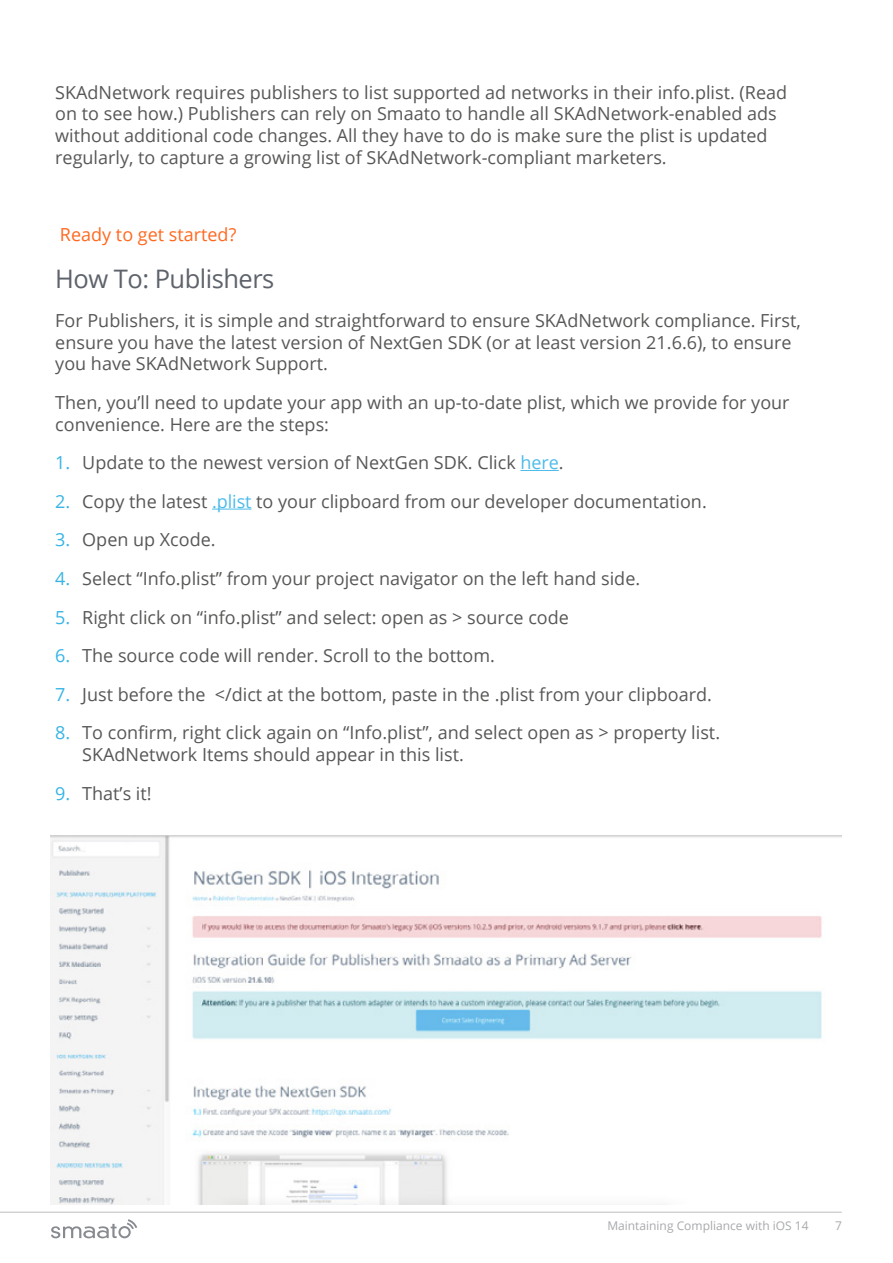
<style>
.page{position:relative;width:893px;height:1263px;background:#fff}
.page>*{position:absolute;margin:0;border:0;box-sizing:border-box;transform-origin:0 0}
.t1{font:25.5px "Open Sans";letter-spacing:-.02em;color:#5e636b}
.t2{font:18px/21.6px "Open Sans";color:#575756}
.t3{font:18px "Open Sans";color:#ff681e}
.t4{font:12px "Open Sans";color:#a7a9ac}
.s1{color:#37b4e5}
.s2{color:#4bbbeb}
</style>
<div class="page">
<hr style="left:0;top:1212px;width:842px;height:1px;background:#bcbec0">
<img style="left:51px;top:836px;width:791px;height:368px">
<hr style="left:520px;top:470px;width:39px;height:1px;background:#4bbbeb">
<hr style="left:212px;top:509px;width:40px;height:1px;background:#4bbbeb">
<svg style="left:51px;top:1219px;width:86px;height:19px"></svg>
<p class="t2" style="left:55px;top:81px;width:733px">SKAdNetwork requires publishers to list supported ad networks in their info.plist. (Read on to see how.) Publishers can rely on Smaato to handle all SKAdNetwork-enabled ads without additional code changes. All they have to do is make sure the plist is updated regularly, to capture a growing list of SKAdNetwork-compliant marketers.</p>
<p class="t3" style="left:60px;top:222px;width:178px">Ready to get started?</p>
<h1 class="t1" style="left:55px;top:262px;width:221px">How To: Publishers</h1>
<p class="t2" style="left:55px;top:309px;width:747px">For Publishers, it is simple and straightforward to ensure SKAdNetwork compliance. First, ensure you have the latest version of NextGen SDK (or at least version 21.6.6), to ensure you have SKAdNetwork Support.</p>
<p class="t2" style="left:55px;top:391px;width:736px">Then, you’ll need to update your app with an up-to-date plist, which we provide for your convenience. Here are the steps:</p>
<p class="t2" style="left:55px;top:451px;width:510px"><span class="s1">1.</span> Update to the newest version of NextGen SDK. Click <span class="s2">here</span>.</p>
<p class="t2" style="left:55px;top:490px;width:653px"><span class="s1">2.</span> Copy the latest <span class="s2">.plist</span> to your clipboard from our developer documentation.</p>
<p class="t2" style="left:55px;top:528px;width:162px"><span class="s1">3.</span> Open up Xcode.</p>
<p class="t2" style="left:55px;top:567px;width:586px"><span class="s1">4.</span> Select “Info.plist” from your project navigator on the left hand side.</p>
<p class="t2" style="left:55px;top:606px;width:515px"><span class="s1">5.</span> Right click on “info.plist” and select: open as &gt; source code</p>
<p class="t2" style="left:55px;top:644px;width:441px"><span class="s1">6.</span> The source code will render. Scroll to the bottom.</p>
<p class="t2" style="left:55px;top:683px;width:658px"><span class="s1">7.</span> Just before the &lt;/dict at the bottom, paste in the .plist from your clipboard.</p>
<p class="t2" style="left:82px;top:722px;width:639px;text-indent:-27px"><span class="s1">8.</span> To confirm, right click again on “Info.plist”, and select open as &gt; property list.<br>SKAdNetwork Items should appear in this list.</p>
<p class="t2" style="left:55px;top:782px;width:98px"><span class="s1">9.</span> That’s it!</p>
<p class="t4" style="left:607px;top:1217px;width:203px">Maintaining Compliance with iOS 14</p>
<p class="t4" style="left:835px;top:1217px;width:8px">7</p>
</div>
